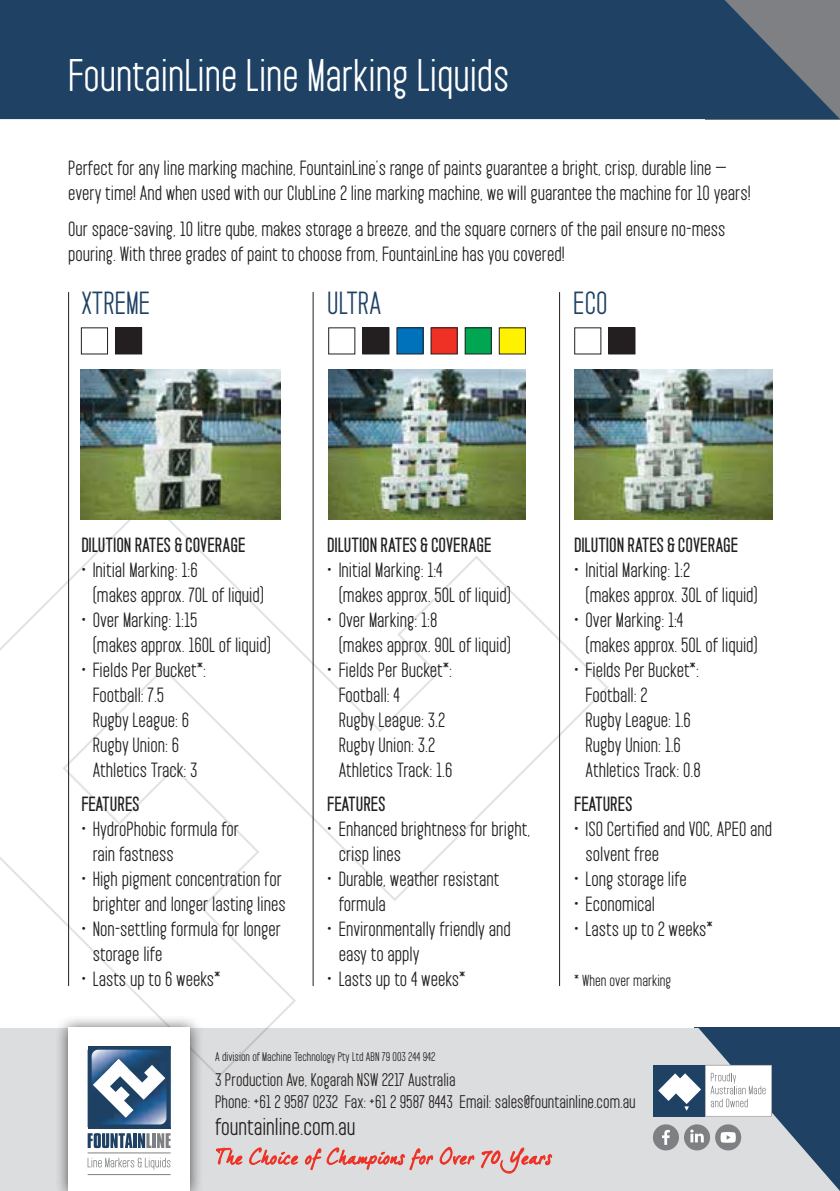
<style>
.page{position:relative;width:840px;height:1191px;background:#fff}
.page>*{position:absolute;margin:0;border:0;box-sizing:border-box;transform-origin:0 0}
.t1{font:600 40px "Pakt";color:#fff}
.t2{font:600 28px "Pakt";color:#1e4164}
.t3{font:600 21.4px "Pakt";color:#231f20}
.t4{font:600 18px/25px "Pakt";color:#231f20}
.t5{font:900 18px "Pakt";color:#231f20}
.t6{font:600 16px/22px "Pakt";color:#231f20}
.t7{font:600 14px "Pakt";color:#231f20}
.t8{font:600 11px "Pakt";color:#231f20}
</style>
<div class="page">
<svg style="left:0;top:1028px;width:839px;height:163px;background:#c1c6cc"></svg>
<svg style="left:0;top:495px;width:609px;height:584px"></svg>
<div style="left:0;top:0;width:839px;height:119px;background:#1e4164"></div>
<img style="left:839px;top:0;width:1px;height:1191px">
<div style="left:55px;top:1014px;width:148px;height:177px;background:#231f20;opacity:.75"></div>
<div style="left:68px;top:1028px;width:122px;height:163px;background:#fff"></div>
<svg style="left:88px;top:1133px;width:44px;height:15px"></svg>
<hr style="left:133px;top:1133px;width:3px;height:15px;background:#1e4164">
<svg style="left:138px;top:1133px;width:13px;height:15px"></svg>
<hr style="left:152px;top:1133px;width:4px;height:15px;background:#7e8083">
<svg style="left:157px;top:1133px;width:13px;height:15px"></svg>
<hr style="left:88px;top:1152px;width:82px;height:1px;background:#7e8083">
<hr style="left:88px;top:1174px;width:82px;height:1px;background:#7e8083">
<svg style="left:88px;top:1157px;width:82px;height:12px"></svg>
<div style="left:88px;top:1045px;width:82px;height:83px;background:#1e4164"></div>
<img style="left:87px;top:1049px;width:84px;height:78px">
<img style="left:88px;top:1049px;width:82px;height:78px">
<img style="left:92px;top:1049px;width:74px;height:75px">
<svg style="left:93px;top:1059px;width:72px;height:58px"></svg>
<div style="left:653px;top:1064px;width:51px;height:52px;background:#1e4164"></div>
<svg style="left:657px;top:1064px;width:114px;height:52px"></svg>
<svg style="left:216px;top:1148px;width:26px;height:16px"></svg>
<svg style="left:249px;top:1147px;width:49px;height:17px"></svg>
<svg style="left:305px;top:1147px;width:127px;height:24px;background:#e0b4b1"></svg>
<svg style="left:439px;top:1147px;width:35px;height:17px"></svg>
<svg style="left:480px;top:1147px;width:71px;height:26px;background:#e0b2b0"></svg>
<hr style="left:312px;top:292px;width:1px;height:694px;background:#231f20">
<hr style="left:68px;top:292px;width:1px;height:694px;background:#231f20">
<hr style="left:558px;top:292px;width:1px;height:694px;background:#231f20">
<div style="left:362px;top:328px;width:27px;height:26px;background:#231f20"></div>
<div style="left:362px;top:327px;width:27px;height:27px;border:1px solid #231f20"></div>
<div style="left:396px;top:328px;width:27px;height:26px;background:#0072bc"></div>
<div style="left:431px;top:328px;width:26px;height:26px;background:#ee3124"></div>
<div style="left:465px;top:328px;width:26px;height:26px;background:#00a651"></div>
<div style="left:464px;top:327px;width:27px;height:27px;border:1px solid #231f20"></div>
<div style="left:499px;top:328px;width:26px;height:26px;background:#fff200"></div>
<div style="left:81px;top:327px;width:27px;height:27px;border:1px solid #231f20"></div>
<div style="left:115px;top:328px;width:27px;height:26px;background:#231f20"></div>
<div style="left:115px;top:327px;width:27px;height:27px;border:1px solid #231f20"></div>
<div style="left:608px;top:328px;width:26px;height:26px;background:#231f20"></div>
<div style="left:608px;top:327px;width:27px;height:27px;border:1px solid #231f20"></div>
<img style="left:81px;top:369px;width:199px;height:150px">
<img style="left:328px;top:370px;width:197px;height:149px">
<img style="left:574px;top:369px;width:198px;height:150px">
<div style="left:652px;top:1124px;width:26px;height:26px;background:#7e8083;border-radius:50%"></div>
<div style="left:683px;top:1124px;width:26px;height:26px;background:#7e8083;border-radius:50%"></div>
<svg style="left:662px;top:1129px;width:7px;height:15px"></svg>
<svg style="left:690px;top:1129px;width:13px;height:13px"></svg>
<svg style="left:714px;top:1124px;width:26px;height:26px"></svg>
<svg style="left:720px;top:1132px;width:15px;height:10px"></svg>
<h1 class="t1" style="left:68px;top:53px;width:442px">FountainLine Line Marking Liquids</h1>
<p class="t4" style="left:68px;top:155px;width:683px">Perfect for any line marking machine, FountainLine’s range of paints guarantee a bright, crisp, durable line — every time! And when used with our ClubLine 2 line marking machine, we will guarantee the machine for 10 years!</p>
<p class="t4" style="left:68px;top:217px;width:658px">Our space-saving, 10 litre qube, makes storage a breeze, and the square corners of the pail ensure no-mess pouring. With three grades of paint to choose from, FountainLine has you covered!</p>
<h2 class="t2" style="left:81px;top:287px;width:70px">XTREME</h2>
<h2 class="t2" style="left:327px;top:287px;width:55px">ULTRA</h2>
<h2 class="t2" style="left:573px;top:287px;width:36px">ECO</h2>
<p class="t5" style="left:81px;top:535px;width:166px">DILUTION RATES &amp; COVERAGE</p>
<p class="t4" style="left:93px;top:558px;width:173px;text-indent:-11px">• Initial Marking: 1:6<br>(makes approx. 70L of liquid)</p>
<p class="t4" style="left:93px;top:608px;width:180px;text-indent:-11px">• Over Marking: 1:15<br>(makes approx. 160L of liquid)</p>
<p class="t4" style="left:93px;top:658px;width:115px;text-indent:-11px">• Fields Per Bucket*:<br>Football: 7.5<br>Rugby League: 6<br>Rugby Union: 6<br>Athletics Track: 3</p>
<p class="t5" style="left:81px;top:793px;width:60px">FEATURES</p>
<p class="t4" style="left:93px;top:817px;width:148px;text-indent:-11px">• HydroPhobic formula for rain fastness</p>
<p class="t4" style="left:81px;top:867px;width:206px;text-align:right">• High pigment concentration for brighter and longer lasting lines</p>
<p class="t4" style="left:93px;top:917px;width:190px;text-indent:-11px">• Non-settling formula for longer storage life</p>
<p class="t4" style="left:81px;top:967px;width:141px">• Lasts up to 6 weeks*</p>
<p class="t5" style="left:327px;top:535px;width:166px">DILUTION RATES &amp; COVERAGE</p>
<p class="t4" style="left:338px;top:558px;width:174px;text-indent:-11px">• Initial Marking: 1:4<br>(makes approx. 50L of liquid)</p>
<p class="t4" style="left:338px;top:608px;width:174px;text-indent:-11px">• Over Marking: 1:8<br>(makes approx. 90L of liquid)</p>
<p class="t4" style="left:338px;top:658px;width:115px;text-indent:-11px">• Fields Per Bucket*:<br>Football: 4<br>Rugby League: 3.2<br>Rugby Union: 3.2<br>Athletics Track: 1.6</p>
<p class="t5" style="left:327px;top:793px;width:60px">FEATURES</p>
<p class="t4" style="left:338px;top:817px;width:193px;text-indent:-11px">• Enhanced brightness for bright, crisp lines</p>
<p class="t4" style="left:338px;top:867px;width:162px;text-indent:-11px">• Durable, weather resistant formula</p>
<p class="t4" style="left:338px;top:917px;width:174px;text-indent:-11px">• Environmentally friendly and easy to apply</p>
<p class="t4" style="left:327px;top:967px;width:140px">• Lasts up to 4 weeks*</p>
<p class="t5" style="left:574px;top:535px;width:166px">DILUTION RATES &amp; COVERAGE</p>
<p class="t4" style="left:585px;top:558px;width:174px;text-indent:-11px">• Initial Marking: 1:2<br>(makes approx. 30L of liquid)</p>
<p class="t4" style="left:585px;top:608px;width:174px;text-indent:-11px">• Over Marking: 1:4<br>(makes approx. 50L of liquid)</p>
<p class="t4" style="left:585px;top:658px;width:116px;text-indent:-11px">• Fields Per Bucket*:<br>Football: 2<br>Rugby League: 1.6<br>Rugby Union: 1.6<br>Athletics Track: 0.8</p>
<p class="t5" style="left:574px;top:793px;width:60px">FEATURES</p>
<p class="t4" style="left:585px;top:817px;width:188px;text-indent:-11px">• ISO Certified and VOC, APEO and solvent free</p>
<p class="t4" style="left:574px;top:867px;width:114px">• Long storage life</p>
<p class="t4" style="left:574px;top:892px;width:82px">• Economical</p>
<p class="t4" style="left:574px;top:917px;width:140px">• Lasts up to 2 weeks*</p>
<p class="t7" style="left:574px;top:972px;width:99px">* When over marking</p>
<p class="t8" style="left:215px;top:1050px;width:221px">A division of Machine Technology Pty Ltd ABN 79 003 244 942</p>
<p class="t6" style="left:215px;top:1068px;width:422px">3 Production Ave, Kogarah NSW 2217 Australia<br>Phone: +61 2 9587 0232 Fax: +61 2 9587 8443 Email: sales@fountainline.com.au</p>
<p class="t3" style="left:215px;top:1114px;width:142px">fountainline.com.au</p>
</div>
